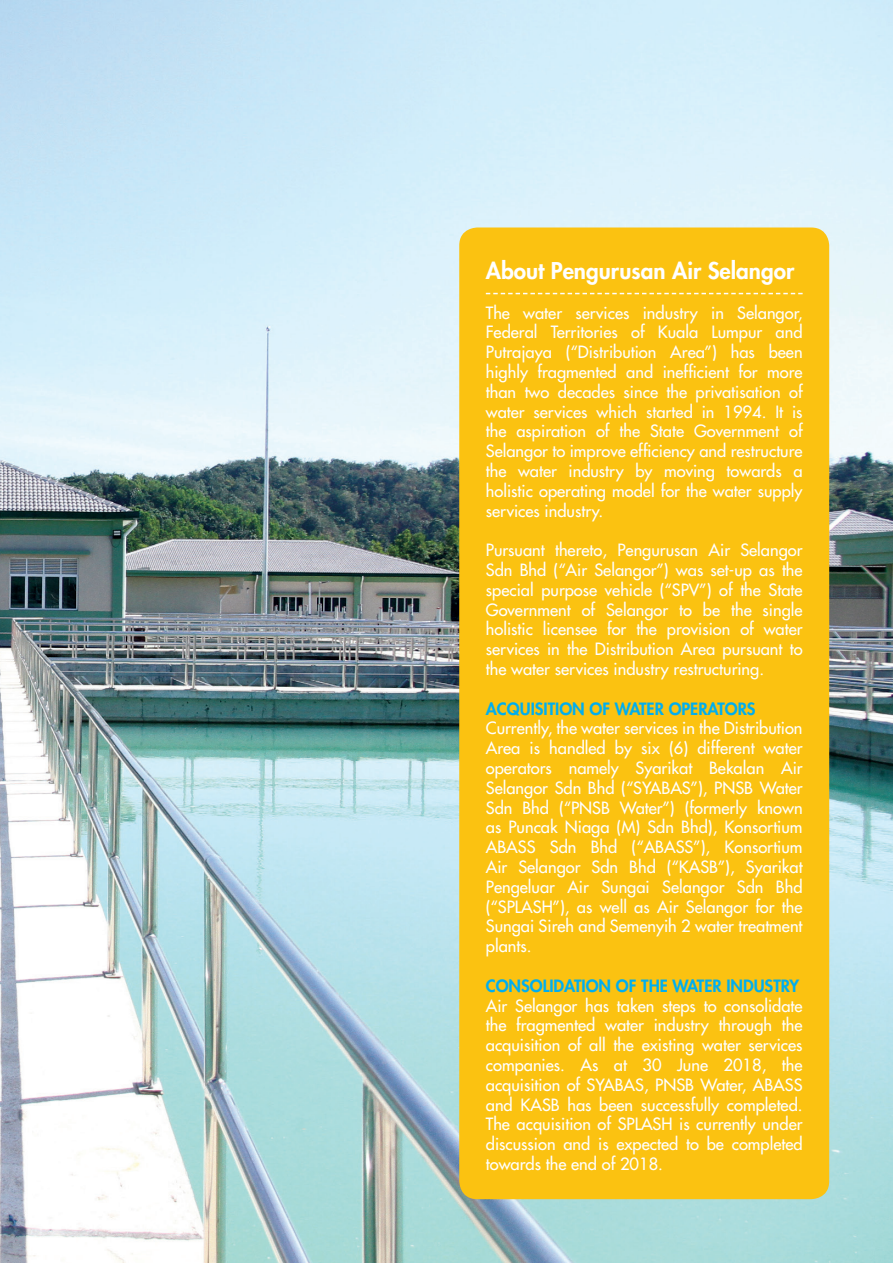
<style>
.page{position:relative;width:893px;height:1263px;background:#fff}
.page>*{position:absolute;margin:0;border:0;box-sizing:border-box;transform-origin:0 0}
.t1{font:800 22.5px "Futura Std";color:#fff}
.t2{font:500 16.5px/19.8px "Futura Std";color:#fff;text-align:justify}
.t3{font:800 16.5px "Futura Std";color:#00aeef}
</style>
<div class="page">
<img style="left:0;top:0;width:893px;height:1263px">
<div style="left:459px;top:227px;width:370px;height:972px;background:#fbc211;border-radius:18px"></div>
<svg style="left:486px;top:293px;width:317px;height:1px"></svg>
<h1 class="t1" style="left:486px;top:256px;width:310px">About Pengurusan Air Selangor</h1>
<p class="t2" style="left:486px;top:303px;width:318px">The water services industry in Selangor, Federal Territories of Kuala Lumpur and Putrajaya (“Distribution Area”) has been highly fragmented and inefficient for more than two decades since the privatisation of water services which started in 1994. It is the aspiration of the State Government of Selangor to improve efficiency and restructure the water industry by moving towards a holistic operating model for the water supply services industry.</p>
<p class="t2" style="left:486px;top:540px;width:318px">Pursuant thereto, Pengurusan Air Selangor Sdn Bhd (“Air Selangor”) was set-up as the special purpose vehicle (“SPV”) of the State Government of Selangor to be the single holistic licensee for the provision of water services in the Distribution Area pursuant to the water services industry restructuring.</p>
<p class="t3" style="left:486px;top:698px;width:271px">ACQUISITION OF WATER OPERATORS</p>
<p class="t2" style="left:486px;top:718px;width:318px">Currently, the water services in the Distribution Area is handled by six (6) different water operators namely Syarikat Bekalan Air Selangor Sdn Bhd (“SYABAS”), PNSB Water Sdn Bhd (“PNSB Water”) (formerly known as Puncak Niaga (M) Sdn Bhd), Konsortium ABASS Sdn Bhd (“ABASS”), Konsortium Air Selangor Sdn Bhd (“KASB”), Syarikat Pengeluar Air Sungai Selangor Sdn Bhd (“SPLASH”), as well as Air Selangor for the Sungai Sireh and Semenyih 2 water treatment plants.</p>
<p class="t3" style="left:486px;top:975px;width:315px">CONSOLIDATION OF THE WATER INDUSTRY</p>
<p class="t2" style="left:486px;top:996px;width:318px">Air Selangor has taken steps to consolidate the fragmented water industry through the acquisition of all the existing water services companies. As at 30 June 2018, the acquisition of SYABAS, PNSB Water, ABASS and KASB has been successfully completed.<br>The acquisition of SPLASH is currently under discussion and is expected to be completed towards the end of 2018.</p>
</div>
